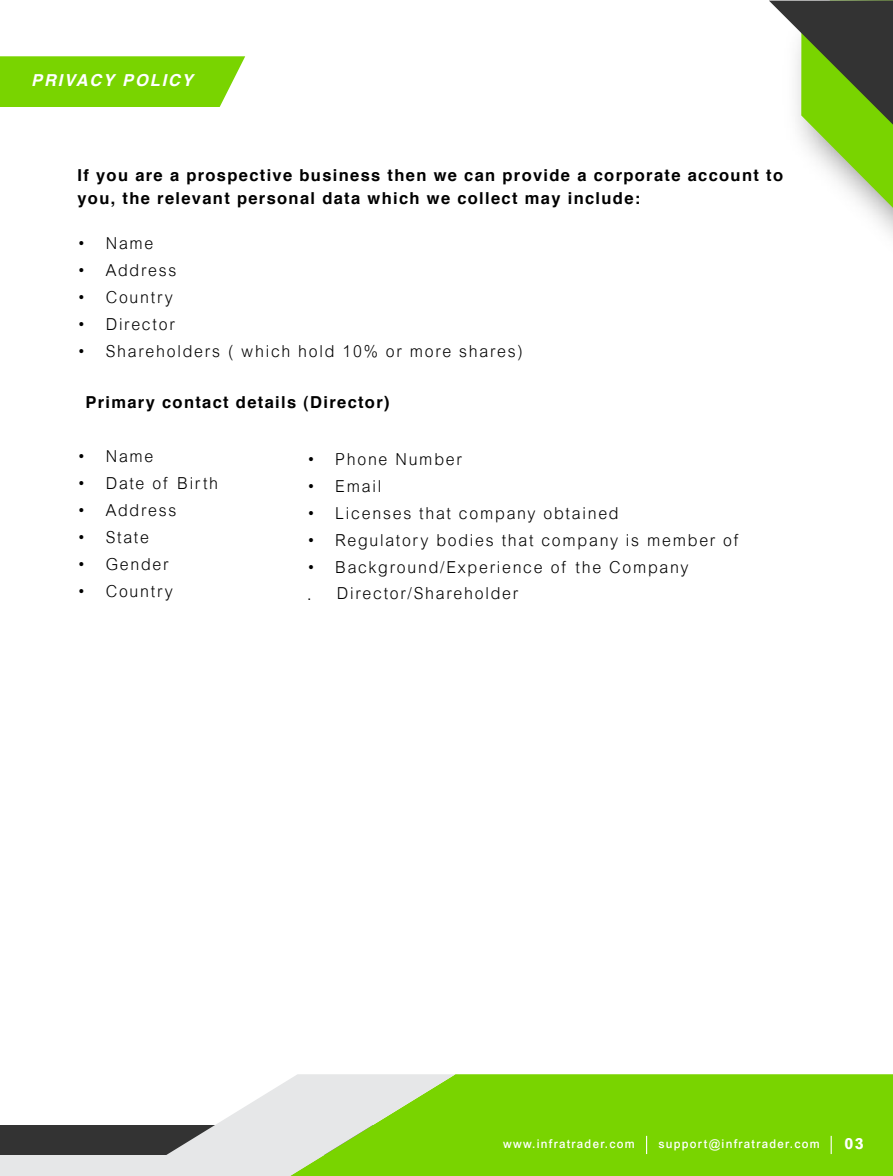
<style>
.page{position:relative;width:893px;height:1176px;background:#fff}
.page>*{position:absolute;margin:0;border:0;box-sizing:border-box;transform-origin:0 0}
.t1{font:300 16.5px/27px "Arial";letter-spacing:.11em;color:#000}
.t2{font:700 16.5px/22.5px "Helvetica";letter-spacing:.08em;color:#000}
.t3{font:italic 700 16.5px "Helvetica";letter-spacing:.11em;color:#fff}
.t4{font:800 15px "Arial";color:#fff}
.t5{font:500 12px "Arial";letter-spacing:.11em;color:#fff}
</style>
<div class="page">
<div style="left:0;top:1125px;width:892px;height:51px;background:#333"></div>
<div style="left:0;top:1156px;width:892px;height:20px;background:#e6e7e8"></div>
<div style="left:455px;top:1074px;width:437px;height:102px;background:#79d400"></div>
<svg style="left:132px;top:1074px;width:323px;height:102px"></svg>
<svg style="left:0;top:56px;width:245px;height:51px;background:#80d60e"></svg>
<svg style="left:646px;top:1136px;width:1px;height:18px"></svg>
<svg style="left:830px;top:1136px;width:1px;height:18px"></svg>
<svg style="left:769px;top:1px;width:123px;height:207px"></svg>
<p class="t3" style="left:31px;top:67px;width:163px">PRIVACY POLICY</p>
<p class="t2" style="left:77px;top:164px;width:707px">If you are a prospective business then we can provide a corporate account to you, the relevant personal data which we collect may include:</p>
<p class="t1" style="left:77px;top:230px;width:77px">• Name</p>
<p class="t1" style="left:77px;top:257px;width:100px">• Address</p>
<p class="t1" style="left:77px;top:284px;width:97px">• Country</p>
<p class="t1" style="left:77px;top:311px;width:99px">• Director</p>
<p class="t1" style="left:77px;top:338px;width:447px">• Shareholders ( which hold 10% or more shares)</p>
<p class="t2" style="left:85px;top:390px;width:305px">Primary contact details (Director)</p>
<p class="t1" style="left:77px;top:442px;width:77px">• Name</p>
<p class="t1" style="left:77px;top:469px;width:142px">• Date of Birth</p>
<p class="t1" style="left:77px;top:496px;width:100px">• Address</p>
<p class="t1" style="left:77px;top:523px;width:73px">• State</p>
<p class="t1" style="left:77px;top:550px;width:93px">• Gender</p>
<p class="t1" style="left:77px;top:577px;width:97px">• Country</p>
<p class="t1" style="left:307px;top:445px;width:156px">• Phone Number</p>
<p class="t1" style="left:307px;top:472px;width:76px">• Email</p>
<p class="t1" style="left:307px;top:499px;width:313px">• Licenses that company obtained</p>
<p class="t1" style="left:307px;top:526px;width:432px">• Regulatory bodies that company is member of</p>
<p class="t1" style="left:307px;top:553px;width:383px">• Background/Experience of the Company .</p>
<p class="t1" style="left:337px;top:580px;width:183px">Director/Shareholder</p>
<p class="t5" style="left:503px;top:1136px;width:133px">www.infratrader.com</p>
<p class="t5" style="left:658px;top:1136px;width:163px">support@infratrader.com</p>
<p class="t4" style="left:844px;top:1135px;width:21px">03</p>
</div>
